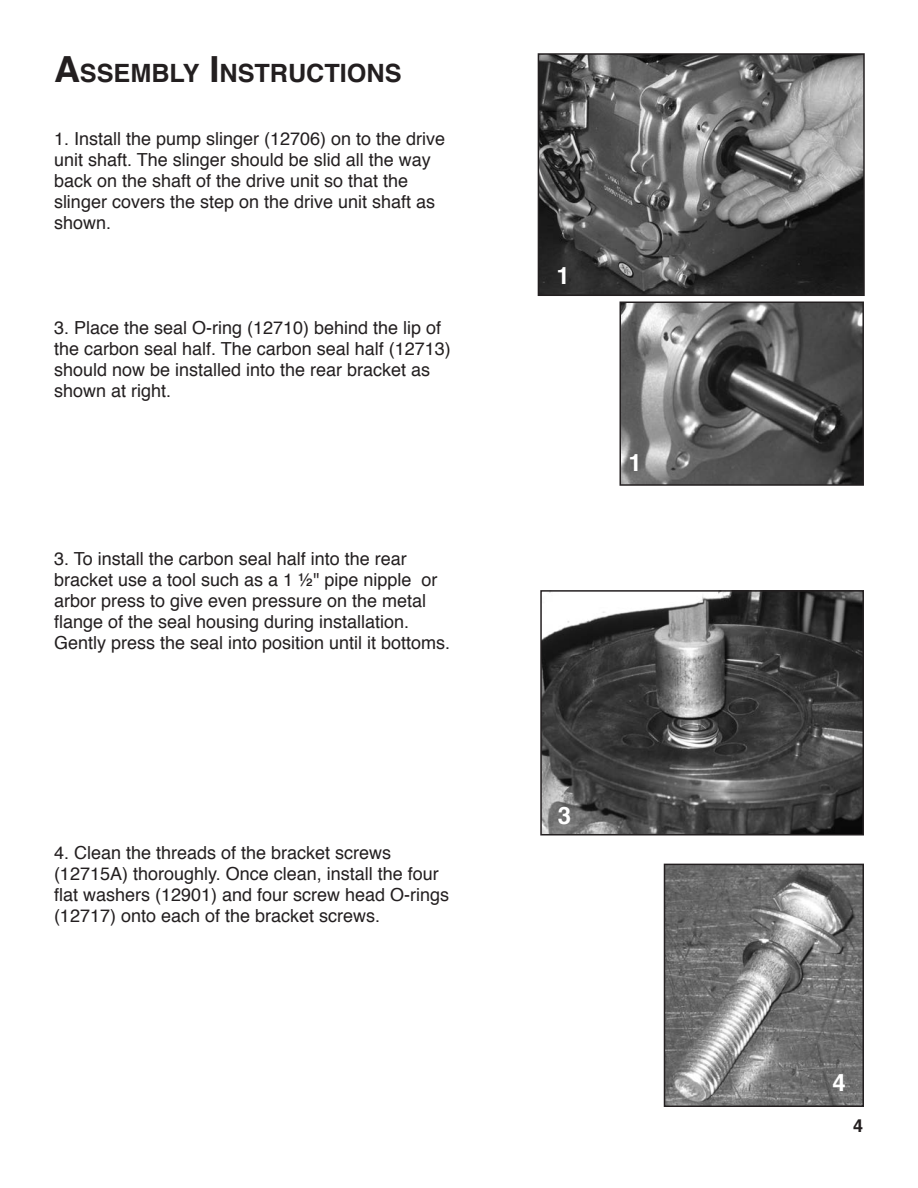
<style>
.page{position:relative;width:918px;height:1188px;background:#fff}
.page>*{position:absolute;margin:0;border:0;box-sizing:border-box;transform-origin:0 0}
.t1{font:700 25.2px "Helvetica";color:#231f20}
.t2{font:700 24px "Helvetica";color:#fff}
.t3{font:18px/21px "Helvetica";color:#231f20}
.t4{font:700 18px "Helvetica";color:#231f20}
.s1{font-size:36px}
</style>
<div class="page">
<img style="left:541px;top:56px;width:321px;height:237px">
<div style="left:538px;top:53px;width:327px;height:243px;border:2px solid #231f20"></div>
<img style="left:623px;top:305px;width:238px;height:178px">
<div style="left:620px;top:302px;width:244px;height:184px;border:2px solid #231f20"></div>
<img style="left:543px;top:593px;width:318px;height:240px">
<div style="left:540px;top:590px;width:324px;height:246px;border:2px solid #231f20"></div>
<img style="left:667px;top:867px;width:194px;height:237px">
<div style="left:664px;top:864px;width:200px;height:243px;border:2px solid #231f20"></div>
<h1 class="t1" style="left:54px;top:50px;width:349px"><span class="s1">A</span>SSEMBLY <span class="s1">I</span>NSTRUCTIONS</h1>
<p class="t3" style="left:54px;top:127px;width:393px">1. Install the pump slinger (12706) on to the drive unit shaft. The slinger should be slid all the way back on the shaft of the drive unit so that the slinger covers the step on the drive unit shaft as shown.</p>
<p class="t3" style="left:54px;top:316px;width:398px">3. Place the seal O-ring (12710) behind the lip of the carbon seal half. The carbon seal half (12713) should now be installed into the rear bracket as shown at right.</p>
<p class="t3" style="left:54px;top:547px;width:398px">3. To install the carbon seal half into the rear bracket use a tool such as a 1 ½" pipe nipple or arbor press to give even pressure on the metal flange of the seal housing during installation.<br>Gently press the seal into position until it bottoms.</p>
<p class="t3" style="left:54px;top:841px;width:397px">4. Clean the threads of the bracket screws (12715A) thoroughly. Once clean, install the four flat washers (12901) and four screw head O-rings (12717) onto each of the bracket screws.</p>
<h2 class="t2" style="left:556px;top:254px;width:15px">1</h2>
<h2 class="t2" style="left:628px;top:441px;width:15px">1</h2>
<h2 class="t2" style="left:558px;top:794px;width:15px">3</h2>
<h2 class="t2" style="left:832px;top:1061px;width:15px">4</h2>
<p class="t4" style="left:853px;top:1109px;width:12px">4</p>
</div>
